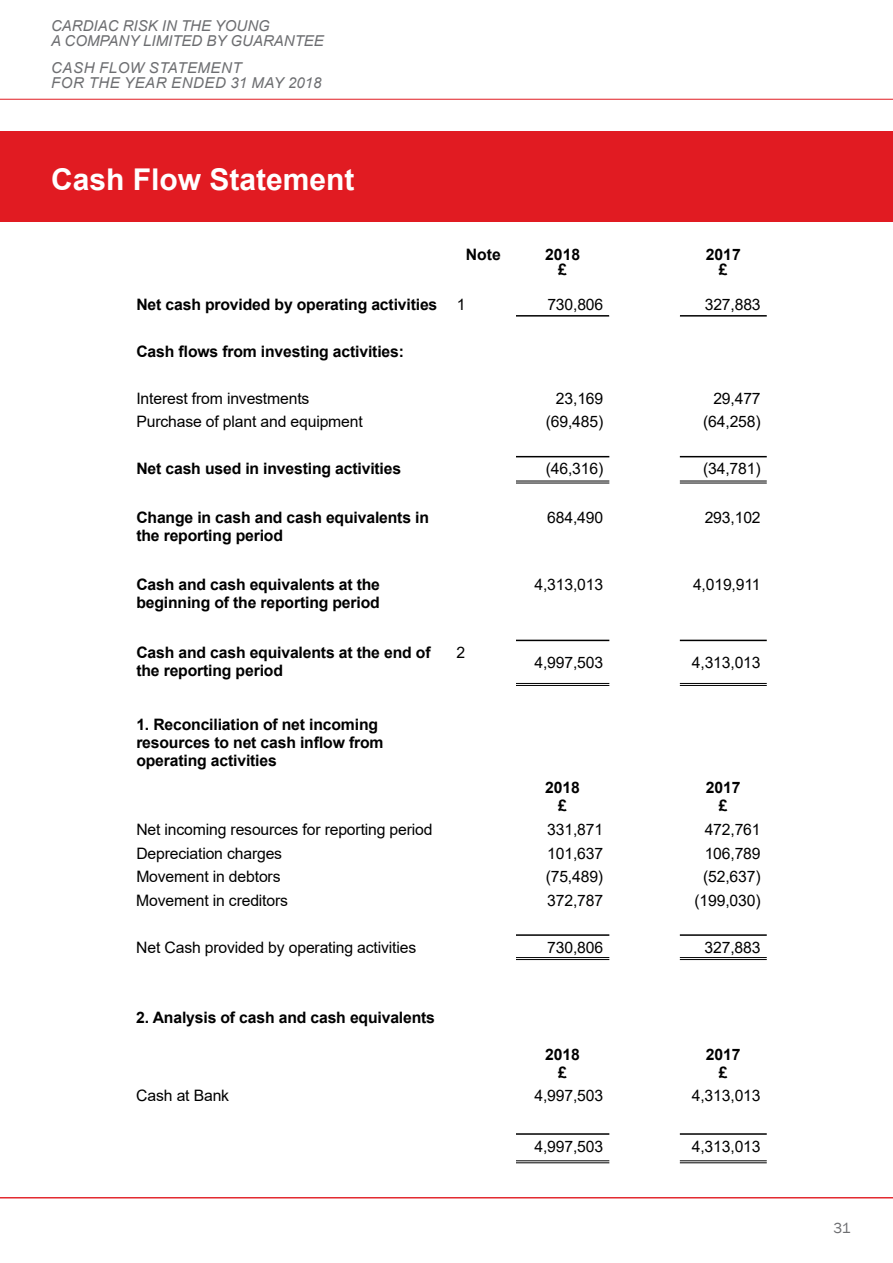
<style>
.page{position:relative;width:893px;height:1263px;background:#fff}
.page>*{position:absolute;margin:0;border:0;box-sizing:border-box;transform-origin:0 0}
.t1{font:700 30px "Arial";color:#fff}
.t2{font:15.75px "Arial";letter-spacing:-.01em;color:#000}
.t3{font:700 15.75px/18px "Arial";letter-spacing:-.01em;color:#000;text-align:center}
.t4{font:italic 15px/15px "Arial";color:#6d6e71}
.t5{font:italic 15px/15px "Arial";letter-spacing:.035em;color:#6d6e71}
.t6{font:15px "Franklin Gothic";color:#6d6e71}
.s1{font-weight:400}
</style>
<div class="page">
<hr style="left:0;top:1197px;width:893px;height:1px;background:#e11b22">
<hr style="left:0;top:99px;width:893px;height:1px;background:#e11b22">
<hr style="left:516px;top:315px;width:93px;height:2px;background:#000">
<hr style="left:680px;top:315px;width:87px;height:2px;background:#000">
<hr style="left:516px;top:640px;width:93px;height:1px;background:#000">
<hr style="left:516px;top:683px;width:93px;height:1px;background:#000">
<hr style="left:516px;top:685px;width:93px;height:1px;background:#000">
<hr style="left:680px;top:640px;width:87px;height:1px;background:#000">
<hr style="left:680px;top:683px;width:87px;height:1px;background:#000">
<hr style="left:680px;top:685px;width:87px;height:1px;background:#000">
<hr style="left:680px;top:456px;width:87px;height:1px;background:#000">
<hr style="left:680px;top:480px;width:87px;height:1px;background:#000">
<hr style="left:680px;top:482px;width:87px;height:1px;background:#000">
<hr style="left:516px;top:456px;width:93px;height:1px;background:#000">
<hr style="left:516px;top:480px;width:93px;height:1px;background:#000">
<hr style="left:516px;top:482px;width:93px;height:1px;background:#000">
<hr style="left:516px;top:957px;width:93px;height:1px;background:#000">
<hr style="left:516px;top:959px;width:93px;height:1px;background:#000">
<hr style="left:680px;top:957px;width:87px;height:1px;background:#000">
<hr style="left:680px;top:959px;width:87px;height:1px;background:#000">
<hr style="left:516px;top:934px;width:93px;height:2px;background:#000">
<hr style="left:680px;top:934px;width:87px;height:2px;background:#000">
<hr style="left:516px;top:1133px;width:93px;height:2px;background:#000">
<hr style="left:516px;top:1160px;width:93px;height:1px;background:#000">
<hr style="left:516px;top:1162px;width:93px;height:1px;background:#000">
<hr style="left:680px;top:1133px;width:87px;height:2px;background:#000">
<hr style="left:680px;top:1160px;width:87px;height:1px;background:#000">
<hr style="left:680px;top:1162px;width:87px;height:1px;background:#000">
<div style="left:0;top:132px;width:893px;height:90px;background:#e11b22"></div>
<p class="t4" style="left:51px;top:19px;width:274px">CARDIAC RISK IN THE YOUNG<br>A COMPANY LIMITED BY GUARANTEE</p>
<p class="t5" style="left:51px;top:61px;width:272px">CASH FLOW STATEMENT<br>FOR THE YEAR ENDED 31 MAY 2018</p>
<h1 class="t1" style="left:51px;top:158px;width:305px">Cash Flow Statement</h1>
<p class="t3" style="left:466px;top:245px;width:36px">Note</p>
<p class="t3" style="left:545px;top:247px;width:37px;line-height:15px">2018 £</p>
<p class="t3" style="left:706px;top:247px;width:37px;line-height:15px">2017 £</p>
<p class="t3" style="left:136px;top:295px;width:331px">Net cash provided by operating activities <span class="s1">1</span></p>
<p class="t2" style="left:547px;top:293px;width:57px">730,806</p>
<p class="t2" style="left:705px;top:293px;width:57px">327,883</p>
<p class="t3" style="left:136px;top:342px;width:269px">Cash flows from investing activities:</p>
<p class="t2" style="left:136px;top:387px;width:175px">Interest from investments</p>
<p class="t2" style="left:556px;top:387px;width:49px">23,169</p>
<p class="t2" style="left:713px;top:387px;width:49px">29,477</p>
<p class="t2" style="left:136px;top:411px;width:228px">Purchase of plant and equipment</p>
<p class="t2" style="left:546px;top:411px;width:59px">(69,485)</p>
<p class="t2" style="left:703px;top:411px;width:59px">(64,258)</p>
<p class="t3" style="left:136px;top:460px;width:266px">Net cash used in investing activities</p>
<p class="t2" style="left:546px;top:458px;width:59px">(46,316)</p>
<p class="t2" style="left:703px;top:458px;width:59px">(34,781)</p>
<p class="t3" style="left:136px;top:509px;width:294px;text-align:left">Change in cash and cash equivalents in the reporting period</p>
<p class="t2" style="left:547px;top:507px;width:57px">684,490</p>
<p class="t2" style="left:705px;top:507px;width:57px">293,102</p>
<p class="t3" style="left:136px;top:576px;width:245px;text-align:left">Cash and cash equivalents at the beginning of the reporting period</p>
<p class="t2" style="left:534px;top:574px;width:70px">4,313,013</p>
<p class="t2" style="left:693px;top:574px;width:69px">4,019,911</p>
<p class="t3" style="left:136px;top:643px;width:296px;text-align:left">Cash and cash equivalents at the end of the reporting period</p>
<p class="t2" style="left:457px;top:641px;width:10px">2</p>
<p class="t2" style="left:534px;top:652px;width:70px">4,997,503</p>
<p class="t2" style="left:692px;top:652px;width:70px">4,313,013</p>
<p class="t3" style="left:136px;top:715px;width:249px;text-align:left">1. Reconciliation of net incoming resources to net cash inflow from operating activities</p>
<p class="t3" style="left:545px;top:778px;width:36px">2018 £</p>
<p class="t3" style="left:706px;top:778px;width:36px">2017 £</p>
<p class="t2" style="left:136px;top:819px;width:298px">Net incoming resources for reporting period</p>
<p class="t2" style="left:547px;top:819px;width:57px">331,871</p>
<p class="t2" style="left:705px;top:819px;width:57px">472,761</p>
<p class="t2" style="left:136px;top:842px;width:147px">Depreciation charges</p>
<p class="t2" style="left:547px;top:842px;width:57px">101,637</p>
<p class="t2" style="left:705px;top:842px;width:57px">106,789</p>
<p class="t2" style="left:136px;top:866px;width:146px">Movement in debtors</p>
<p class="t2" style="left:546px;top:866px;width:59px">(75,489)</p>
<p class="t2" style="left:703px;top:866px;width:59px">(52,637)</p>
<p class="t2" style="left:136px;top:889px;width:153px">Movement in creditors</p>
<p class="t2" style="left:547px;top:889px;width:57px">372,787</p>
<p class="t2" style="left:694px;top:889px;width:68px">(199,030)</p>
<p class="t2" style="left:136px;top:936px;width:281px">Net Cash provided by operating activities</p>
<p class="t2" style="left:547px;top:936px;width:57px">730,806</p>
<p class="t2" style="left:705px;top:936px;width:57px">327,883</p>
<p class="t3" style="left:136px;top:1009px;width:300px">2. Analysis of cash and cash equivalents</p>
<p class="t3" style="left:545px;top:1045px;width:36px">2018 £</p>
<p class="t3" style="left:706px;top:1045px;width:36px">2017 £</p>
<p class="t2" style="left:136px;top:1085px;width:94px">Cash at Bank</p>
<p class="t2" style="left:534px;top:1085px;width:70px">4,997,503</p>
<p class="t2" style="left:692px;top:1085px;width:70px">4,313,013</p>
<p class="t2" style="left:534px;top:1135px;width:70px">4,997,503</p>
<p class="t2" style="left:692px;top:1135px;width:70px">4,313,013</p>
<p class="t6" style="left:834px;top:1218px;width:18px">31</p>
</div>
